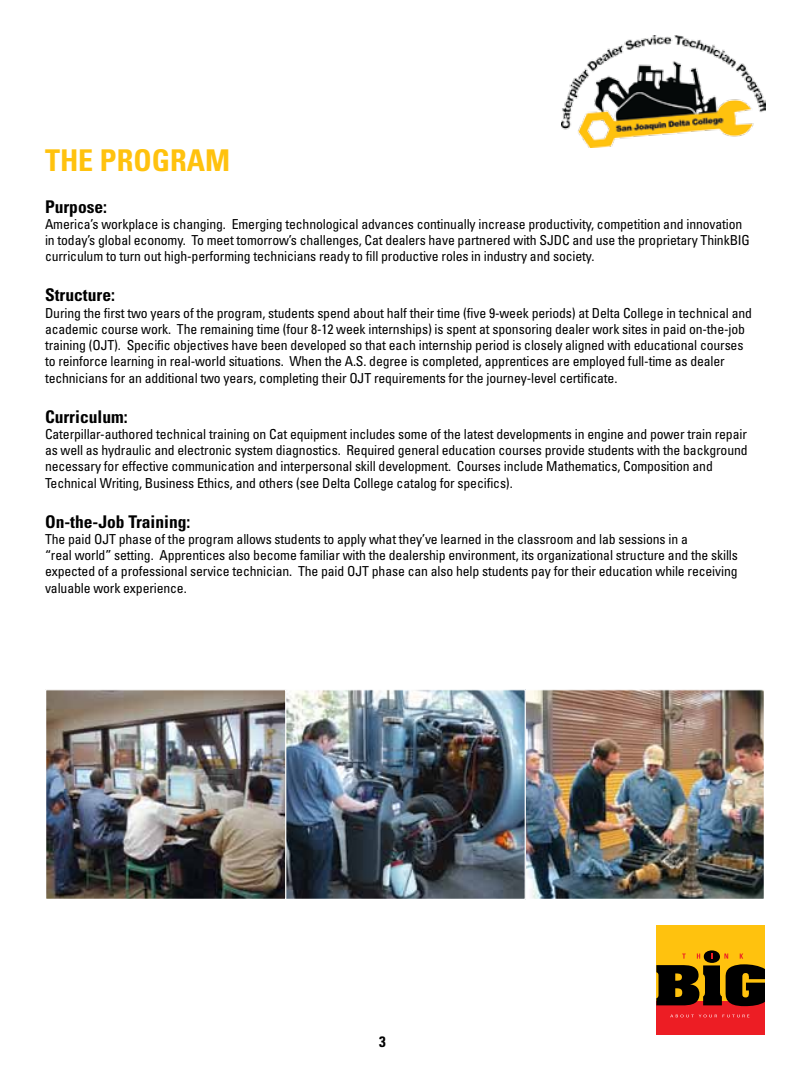
<style>
.page{position:relative;width:810px;height:1080px;background:#fff}
.page>*{position:absolute;margin:0;border:0;box-sizing:border-box;transform-origin:0 0}
.t1{font:700 condensed 30px "Univers";color:#ffc20e}
.t2{font:700 condensed 17.5px "Univers";color:#000}
.t3{font:700 condensed 15px "Univers";color:#000}
.t4{font:condensed 13.75px/16.2px "Univers";letter-spacing:-.01em;color:#000}
</style>
<div class="page">
<div style="left:656px;top:926px;width:109px;height:96px;background:#ffc20e"></div>
<div style="left:656px;top:1002px;width:109px;height:33px;background:#ed1d24"></div>
<svg style="left:656px;top:950px;width:109px;height:56px"></svg>
<svg style="left:670px;top:1015px;width:47px;height:2px"></svg>
<svg style="left:723px;top:1015px;width:26px;height:2px"></svg>
<img style="left:561px;top:35px;width:204px;height:113px">
<img style="left:47px;top:691px;width:716px;height:207px">
<div style="left:524px;top:689px;width:241px;height:211px;border:1px solid #fff"></div>
<div style="left:285px;top:689px;width:241px;height:211px;border:1px solid #fff"></div>
<div style="left:45px;top:689px;width:241px;height:211px;border:1px solid #fff"></div>
<h1 class="t1" style="left:45px;top:142px;width:187px">the program</h1>
<p class="t2" style="left:45px;top:196px;width:64px">Purpose:</p>
<p class="t4" style="left:45px;top:216px;width:707px">America’s workplace is changing. Emerging technological advances continually increase productivity, competition and innovation in today’s global economy. To meet tomorrow’s challenges, Cat dealers have partnered with SJDC and use the proprietary ThinkBIG curriculum to turn out high-performing technicians ready to fill productive roles in industry and society.</p>
<p class="t2" style="left:45px;top:284px;width:71px">Structure:</p>
<p class="t4" style="left:45px;top:304px;width:709px">During the first two years of the program, students spend about half their time (five 9-week periods) at Delta College in technical and academic course work. The remaining time (four 8-12 week internships) is spent at sponsoring dealer work sites in paid on-the-job training (OJT). Specific objectives have been developed so that each internship period is closely aligned with educational courses to reinforce learning in real-world situations. When the A.S. degree is completed, apprentices are employed full-time as dealer technicians for an additional two years, completing their OJT requirements for the journey-level certificate.</p>
<p class="t2" style="left:45px;top:406px;width:84px">Curriculum:</p>
<p class="t4" style="left:45px;top:426px;width:704px">Caterpillar-authored technical training on Cat equipment includes some of the latest developments in engine and power train repair as well as hydraulic and electronic system diagnostics. Required general education courses provide students with the background necessary for effective communication and interpersonal skill development. Courses include Mathematics, Composition and Technical Writing, Business Ethics, and others (see Delta College catalog for specifics).</p>
<p class="t2" style="left:45px;top:511px;width:147px">On-the-Job Training:</p>
<p class="t4" style="left:45px;top:531px;width:694px">The paid OJT phase of the program allows students to apply what they’ve learned in the classroom and lab sessions in a<br>“real world” setting. Apprentices also become familiar with the dealership environment, its organizational structure and the skills expected of a professional service technician. The paid OJT phase can also help students pay for their education while receiving valuable work experience.</p>
<p class="t3" style="left:379px;top:1032px;width:8px">3</p>
</div>
